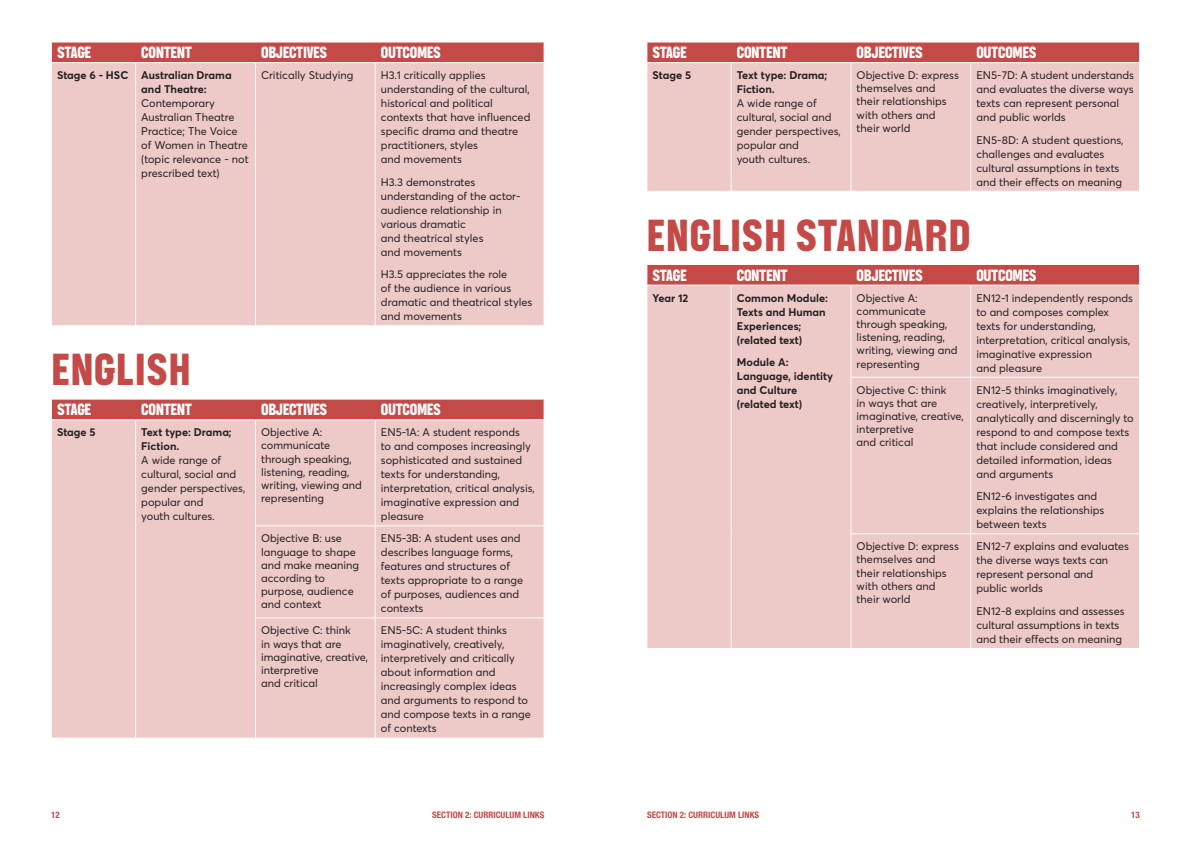
<style>
.page{position:relative;width:1191px;height:842px;background:#fff}
.page>*{position:absolute;margin:0;border:0;box-sizing:border-box;transform-origin:0 0}
.H1_2{font:800 45px "Blimone";letter-spacing:.02em;color:#c44a47}
.Table_headings{font:800 16.3px "Blimone";letter-spacing:-.02em;color:#fff}
.Body{font:11px/14px "Parramatta";color:#231f20}
.t1{font:700 11px/14px "Parramatta";color:#231f20}
.t2{font:700 condensed 9px "Helvetica Neue LT Std";color:#c44a47}
.s1{font-weight:700}
</style>
<div class="page">
<div style="left:52px;top:63px;width:492px;height:262px;background:#edc9c8"></div>
<hr style="left:135px;top:63px;width:1px;height:262px;background:#fff">
<hr style="left:255px;top:63px;width:1px;height:262px;background:#fff">
<hr style="left:375px;top:63px;width:1px;height:262px;background:#fff">
<div style="left:51px;top:43px;width:493px;height:20px;background:#c44a47"></div>
<div style="left:52px;top:420px;width:492px;height:318px;background:#edc9c8"></div>
<hr style="left:135px;top:420px;width:1px;height:106px;background:#fff">
<hr style="left:255px;top:420px;width:1px;height:105px;background:#fff">
<hr style="left:375px;top:420px;width:1px;height:105px;background:#fff">
<hr style="left:135px;top:526px;width:1px;height:92px;background:#fff">
<hr style="left:255px;top:525px;width:120px;height:1px;background:#fff">
<hr style="left:255px;top:526px;width:1px;height:92px;background:#fff">
<hr style="left:375px;top:525px;width:169px;height:1px;background:#fff">
<hr style="left:375px;top:526px;width:1px;height:92px;background:#fff">
<hr style="left:135px;top:618px;width:1px;height:120px;background:#fff">
<hr style="left:255px;top:618px;width:120px;height:1px;background:#fff">
<hr style="left:255px;top:618px;width:1px;height:120px;background:#fff">
<hr style="left:375px;top:618px;width:169px;height:1px;background:#fff">
<hr style="left:375px;top:618px;width:1px;height:120px;background:#fff">
<div style="left:51px;top:400px;width:493px;height:20px;background:#c44a47"></div>
<div style="left:647px;top:63px;width:492px;height:128px;background:#edc9c8"></div>
<hr style="left:731px;top:63px;width:1px;height:128px;background:#fff">
<hr style="left:850px;top:63px;width:1px;height:128px;background:#fff">
<hr style="left:970px;top:63px;width:1px;height:128px;background:#fff">
<div style="left:647px;top:43px;width:493px;height:20px;background:#c44a47"></div>
<div style="left:647px;top:286px;width:492px;height:362px;background:#edc9c8"></div>
<hr style="left:731px;top:285px;width:1px;height:92px;background:#fff">
<hr style="left:850px;top:285px;width:1px;height:92px;background:#fff">
<hr style="left:970px;top:285px;width:1px;height:92px;background:#fff">
<hr style="left:731px;top:377px;width:1px;height:157px;background:#fff">
<hr style="left:850px;top:377px;width:120px;height:1px;background:#fff">
<hr style="left:850px;top:378px;width:1px;height:155px;background:#fff">
<hr style="left:970px;top:377px;width:170px;height:1px;background:#fff">
<hr style="left:970px;top:378px;width:1px;height:155px;background:#fff">
<hr style="left:731px;top:534px;width:1px;height:114px;background:#fff">
<hr style="left:850px;top:533px;width:120px;height:1px;background:#fff">
<hr style="left:850px;top:534px;width:1px;height:114px;background:#fff">
<hr style="left:970px;top:533px;width:170px;height:1px;background:#fff">
<hr style="left:970px;top:534px;width:1px;height:114px;background:#fff">
<div style="left:647px;top:265px;width:493px;height:20px;background:#c44a47"></div>
<p class="Table_headings" style="left:57px;top:43px;width:36px">STAGE</p>
<p class="Table_headings" style="left:141px;top:43px;width:52px">CONTENT</p>
<p class="Table_headings" style="left:261px;top:43px;width:68px">OBJECTIVES</p>
<p class="Table_headings" style="left:381px;top:43px;width:62px">OUTCOMES</p>
<p class="t1" style="left:57px;top:68px;width:73px">Stage 6 - HSC</p>
<p class="Body" style="left:141px;top:68px;width:109px"><span class="s1">Australian Drama and Theatre:<br></span>Contemporary<br>Australian Theatre<br>Practice; The Voice of Women in Theatre (topic relevance - not prescribed text)</p>
<p class="Body" style="left:261px;top:68px;width:94px">Critically Studying</p>
<p class="Body" style="left:381px;top:68px;width:151px">H3.1 critically applies understanding of the cultural, historical and political contexts that have influenced specific drama and theatre practitioners, styles<br>and movements</p>
<p class="Body" style="left:381px;top:174px;width:141px">H3.3 demonstrates understanding of the actor&shy;audience relationship in various dramatic<br>and theatrical styles<br>and movements</p>
<p class="Body" style="left:381px;top:267px;width:153px">H3.5 appreciates the role<br>of the audience in various dramatic and theatrical styles and movements</p>
<p class="H1_2" style="left:51px;top:345px;width:141px">ENGLISH</p>
<p class="Table_headings" style="left:57px;top:400px;width:36px">STAGE</p>
<p class="Table_headings" style="left:141px;top:400px;width:52px">CONTENT</p>
<p class="Table_headings" style="left:261px;top:400px;width:68px">OBJECTIVES</p>
<p class="Table_headings" style="left:381px;top:400px;width:62px">OUTCOMES</p>
<p class="t1" style="left:57px;top:425px;width:40px">Stage 5</p>
<p class="Body" style="left:141px;top:425px;width:106px"><span class="s1">Text type: Drama;<br>Fiction.<br></span>A wide range of cultural, social and gender perspectives, popular and<br>youth cultures.</p>
<p class="Body" style="left:261px;top:425px;width:102px;line-height:13.2px">Objective A: communicate through speaking, listening, reading, writing, viewing and representing</p>
<p class="Body" style="left:381px;top:425px;width:155px">EN5-1A: A student responds<br>to and composes increasingly sophisticated and sustained texts for understanding, interpretation, critical analysis, imaginative expression and pleasure</p>
<p class="Body" style="left:261px;top:531px;width:99px;line-height:13.2px">Objective B: use language to shape and make meaning according to purpose, audience and context</p>
<p class="Body" style="left:381px;top:531px;width:144px">EN5-3B: A student uses and describes language forms, features and structures of texts appropriate to a range of purposes, audiences and contexts</p>
<p class="Body" style="left:261px;top:623px;width:109px;line-height:13.2px">Objective C: think<br>in ways that are imaginative, creative, interpretive<br>and critical</p>
<p class="Body" style="left:381px;top:623px;width:151px">EN5-5C: A student thinks imaginatively, creatively, interpretively and critically about information and increasingly complex ideas and arguments to respond to and compose texts in a range of contexts</p>
<p class="Table_headings" style="left:652px;top:43px;width:36px">STAGE</p>
<p class="Table_headings" style="left:737px;top:43px;width:52px">CONTENT</p>
<p class="Table_headings" style="left:856px;top:43px;width:68px">OBJECTIVES</p>
<p class="Table_headings" style="left:976px;top:43px;width:62px">OUTCOMES</p>
<p class="t1" style="left:652px;top:68px;width:40px">Stage 5</p>
<p class="Body" style="left:737px;top:68px;width:106px"><span class="s1">Text type: Drama;<br>Fiction.<br></span>A wide range of cultural, social and gender perspectives, popular and<br>youth cultures.</p>
<p class="Body" style="left:856px;top:68px;width:104px;line-height:13.2px">Objective D: express themselves and their relationships with others and their world</p>
<p class="Body" style="left:976px;top:68px;width:159px">EN5-7D: A student understands and evaluates the diverse ways texts can represent personal and public worlds</p>
<p class="Body" style="left:976px;top:132px;width:149px">EN5-8D: A student questions, challenges and evaluates cultural assumptions in texts and their effects on meaning</p>
<p class="H1_2" style="left:646px;top:210px;width:326px">ENGLISH STANDARD</p>
<p class="Table_headings" style="left:652px;top:266px;width:36px">STAGE</p>
<p class="Table_headings" style="left:737px;top:266px;width:52px">CONTENT</p>
<p class="Table_headings" style="left:856px;top:266px;width:68px">OBJECTIVES</p>
<p class="Table_headings" style="left:976px;top:266px;width:62px">OUTCOMES</p>
<p class="t1" style="left:652px;top:290px;width:37px">Year 12</p>
<p class="t1" style="left:737px;top:290px;width:93px">Common Module:<br>Texts and Human<br>Experiences; (related text)</p>
<p class="t1" style="left:737px;top:355px;width:98px">Module A:<br>Language, identity and Culture (related text)</p>
<p class="Body" style="left:856px;top:291px;width:102px;line-height:13.2px">Objective A: communicate through speaking, listening, reading, writing, viewing and representing</p>
<p class="Body" style="left:976px;top:290px;width:158px">EN12-1 independently responds to and composes complex texts for understanding, interpretation, critical analysis, imaginative expression<br>and pleasure</p>
<p class="Body" style="left:856px;top:383px;width:109px;line-height:13.2px">Objective C: think<br>in ways that are imaginative, creative, interpretive<br>and critical</p>
<p class="Body" style="left:976px;top:382px;width:159px">EN12-5 thinks imaginatively, creatively, interpretively, analytically and discerningly to respond to and compose texts that include considered and detailed information, ideas and arguments</p>
<p class="Body" style="left:976px;top:489px;width:129px">EN12-6 investigates and explains the relationships between texts</p>
<p class="Body" style="left:856px;top:539px;width:104px;line-height:13.2px">Objective D: express themselves and their relationships with others and their world</p>
<p class="Body" style="left:976px;top:539px;width:154px">EN12-7 explains and evaluates the diverse ways texts can represent personal and<br>public worlds</p>
<p class="Body" style="left:976px;top:603px;width:150px">EN12-8 explains and assesses cultural assumptions in texts and their effects on meaning</p>
<p class="t2" style="left:51px;top:809px;width:10px">12</p>
<p class="t2" style="left:432px;top:809px;width:114px">SECTION 2: CURRICULUM LINKS</p>
<p class="t2" style="left:647px;top:809px;width:114px">SECTION 2: CURRICULUM LINKS</p>
<p class="t2" style="left:1131px;top:809px;width:10px">13</p>
</div>
